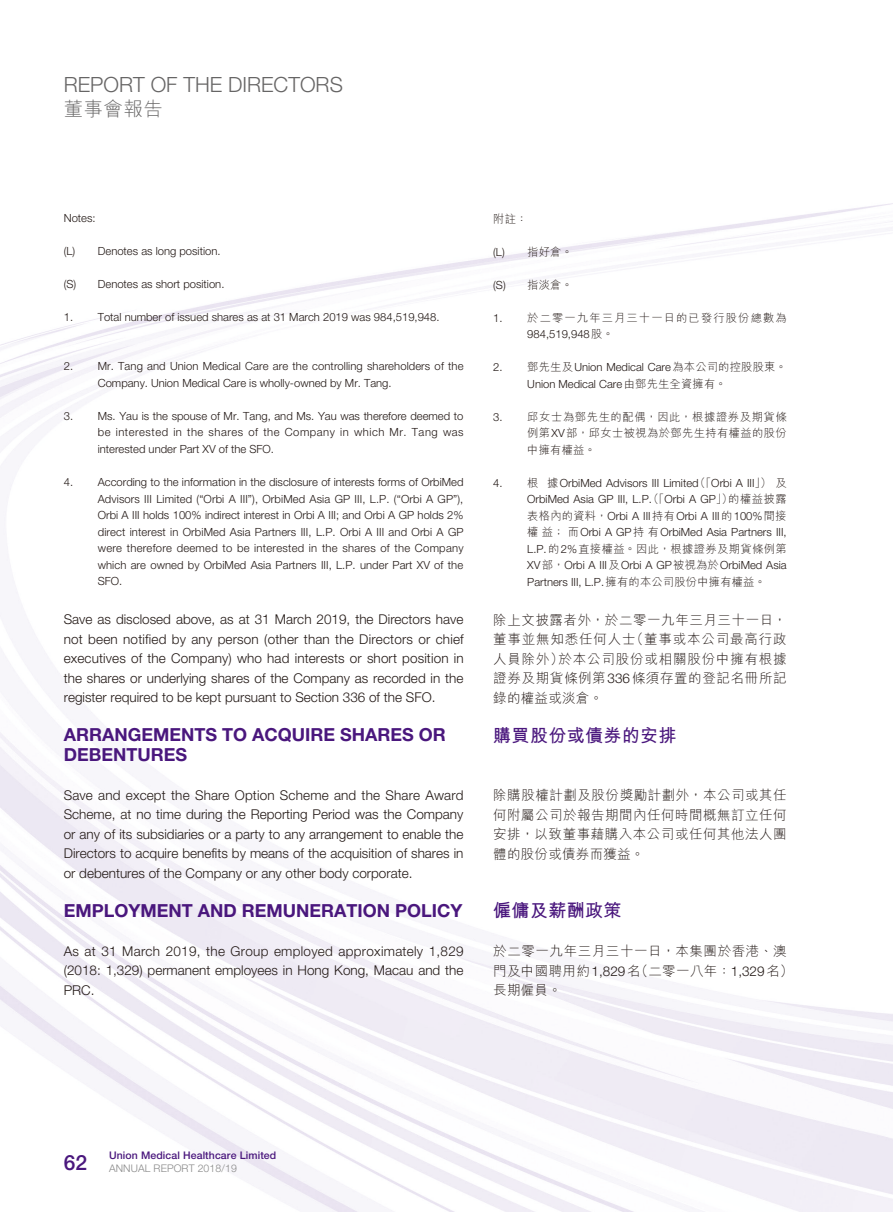
<style>
.page{position:relative;width:893px;height:1212px;background:#fff}
.page>*{position:absolute;margin:0;border:0;box-sizing:border-box;transform-origin:0 0}
.t1{font:300 21px "Helvetica Neue LT Std";color:#666565}
.t2{font:500 21px "Helvetica Neue LT Std";color:#4a177d}
.t3{font:19.5px "M Hei HK Light B5 pc H";letter-spacing:.02em;color:#666565}
.t4{font:700 18px/19.5px "Helvetica Neue LT Std";color:#4a177d}
.t5{font:18px "M Hei HK Bold B5 pc H";letter-spacing:.02em;color:#4a177d}
.t6{font:300 13.5px/19.5px "Helvetica Neue LT Std";color:#231916;text-align:justify}
.t7{font:13.5px/19.5px "M Hei HK Light B5 pc H";letter-spacing:.04em;color:#231916;text-align:justify}
.t8{font:300 11.25px/16.5px "Helvetica Neue LT Std";color:#231916}
.t9{font:11.25px/16.5px "M Hei HK Light B5 pc H";letter-spacing:.035em;color:#231916;text-align:justify}
.t10{font:11.25px "M Hei HK Light B5 pc H";letter-spacing:.105em;color:#231916}
.t11{font:500 10.5px "Helvetica Neue LT Std";letter-spacing:.01em;color:#4a177d}
.t12{font:300 10.5px "Helvetica Neue LT Std";letter-spacing:.01em;color:#898989}
.s1{font-family:"Helvetica Neue LT Std";font-weight:300}
.s2{font-family:"M Hei HK Light B5 pc H";font-weight:400}
</style>
<div class="page">
<img style="left:0;top:203px;width:893px;height:1009px">
<h1 class="t1" style="left:64px;top:77px;width:281px">REPORT OF THE DIRECTORS</h1>
<h2 class="t3" style="left:64px;top:101px;width:101px">董事會報告</h2>
<p class="t8" style="left:64px;top:211px;width:33px">Notes:</p>
<p class="t8" style="left:64px;top:244px;width:158px">(L) Denotes as long position.</p>
<p class="t8" style="left:64px;top:277px;width:162px">(S) Denotes as short position.</p>
<p class="t8" style="left:64px;top:310px;width:377px">1. Total number of issued shares as at 31 March 2019 was 984,519,948.</p>
<p class="t8" style="left:98px;top:360px;width:367px;text-indent:-34px">2. Mr. Tang and Union Medical Care are the controlling shareholders of the<br>Company. Union Medical Care is wholly-owned by Mr. Tang.</p>
<p class="t8" style="left:98px;top:409px;width:367px;text-align:justify;text-indent:-34px">3. Ms. Yau is the spouse of Mr. Tang, and Ms. Yau was therefore deemed to be interested in the shares of the Company in which Mr. Tang was interested under Part XV of the SFO.</p>
<p class="t8" style="left:98px;top:475px;width:367px;text-align:justify;text-indent:-34px">4. According to the information in the disclosure of interests forms of OrbiMed Advisors III Limited (“Orbi A III”), OrbiMed Asia GP III, L.P. (“Orbi A GP”), Orbi A III holds 100% indirect interest in Orbi A III; and Orbi A GP holds 2% direct interest in OrbiMed Asia Partners III, L.P. Orbi A III and Orbi A GP were therefore deemed to be interested in the shares of the Company which are owned by OrbiMed Asia Partners III, L.P. under Part XV of the SFO.</p>
<p class="t6" style="left:64px;top:611px;width:401px">Save as disclosed above, as at 31 March 2019, the Directors have not been notified by any person (other than the Directors or chief executives of the Company) who had interests or short position in the shares or underlying shares of the Company as recorded in the register required to be kept pursuant to Section 336 of the SFO.</p>
<h3 class="t4" style="left:64px;top:727px;width:384px">ARRANGEMENTS TO ACQUIRE SHARES OR<br>DEBENTURES</h3>
<p class="t6" style="left:64px;top:787px;width:401px">Save and except the Share Option Scheme and the Share Award Scheme, at no time during the Reporting Period was the Company or any of its subsidiaries or a party to any arrangement to enable the Directors to acquire benefits by means of the acquisition of shares in or debentures of the Company or any other body corporate.</p>
<h3 class="t4" style="left:64px;top:902px;width:400px">EMPLOYMENT AND REMUNERATION POLICY</h3>
<p class="t6" style="left:64px;top:943px;width:401px">As at 31 March 2019, the Group employed approximately 1,829 (2018: 1,329) permanent employees in Hong Kong, Macau and the PRC.</p>
<p class="t9" style="left:493px;top:212px;width:35px">附註：</p>
<p class="t9" style="left:493px;top:245px;width:81px"><span class="s1">(L)</span> 指好倉。</p>
<p class="t9" style="left:493px;top:278px;width:81px"><span class="s1">(S)</span> 指淡倉。</p>
<p class="t10" style="left:493px;top:313px;width:295px"><span class="s1">1.</span> 於二零一九年三月三十一日的已發行股份總數為</p>
<p class="t8" style="left:527px;top:327px;width:88px">984,519,948<span class="s2">股。</span></p>
<p class="t8" style="left:527px;top:360px;width:261px;text-indent:-34px">2. <span class="s2">鄧先生及</span>Union Medical Care<span class="s2">為本公司的控股股東。<br></span>Union Medical Care<span class="s2">由鄧先生全資擁有。</span></p>
<p class="t9" style="left:527px;top:410px;width:261px;text-indent:-34px"><span class="s1">3.</span> 邱女士為鄧先生的配偶，因此，根據證券及期貨條例第<span class="s1">XV</span>部，邱女士被視為於鄧先生持有權益的股份中擁有權益。</p>
<p class="t8" style="left:527px;top:476px;width:261px;text-align:justify;text-indent:-34px">4. <span class="s2">根 據</span>OrbiMed Advisors III Limited<span class="s2">（「</span>Orbi A III<span class="s2">」）及</span>OrbiMed Asia GP III, L.P.<span class="s2">（「</span>Orbi A GP<span class="s2">」）的權益披露表格內的資料，</span>Orbi A III<span class="s2">持有</span>Orbi A III<span class="s2">的</span>100%<span class="s2">間接權益；而</span>Orbi A GP<span class="s2">持有</span>OrbiMed Asia Partners III,</p>
<p class="t9" style="left:527px;top:542px;width:261px"><span class="s1">L.P.</span>的<span class="s1">2%</span>直接權益。因此，根據證券及期貨條例第</p>
<p class="t8" style="left:527px;top:558px;width:261px">XV<span class="s2">部，</span>Orbi A III<span class="s2">及</span>Orbi A GP<span class="s2">被視為於</span>OrbiMed Asia<br>Partners III, L.P.<span class="s2">擁有的本公司股份中擁有權益。</span></p>
<p class="t7" style="left:493px;top:612px;width:295px">除上文披露者外，於二零一九年三月三十一日，董事並無知悉任何人士（董事或本公司最高行政人員除外）於本公司股份或相關股份中擁有根據證券及期貨條例第<span class="s1">336</span>條須存置的登記名冊所記錄的權益或淡倉。</p>
<h3 class="t5" style="left:493px;top:728px;width:185px">購買股份或債券的安排</h3>
<p class="t7" style="left:493px;top:787px;width:295px">除購股權計劃及股份獎勵計劃外，本公司或其任何附屬公司於報告期間內任何時間概無訂立任何安排，以致董事藉購入本公司或任何其他法人團體的股份或債券而獲益。</p>
<h3 class="t5" style="left:493px;top:904px;width:130px">僱傭及薪酬政策</h3>
<p class="t7" style="left:493px;top:943px;width:302px;text-align:left">於二零一九年三月三十一日，本集團於香港、澳門及中國聘用約<span class="s1">1,829</span>名（二零一八年：<span class="s1">1,329</span>名）長期僱員。</p>
<h1 class="t2" style="left:64px;top:1154px;width:25px">62</h1>
<p class="t11" style="left:109px;top:1152px;width:169px">Union Medical Healthcare Limited</p>
<p class="t12" style="left:109px;top:1164px;width:129px">ANNUAL REPORT 2018/19</p>
</div>
